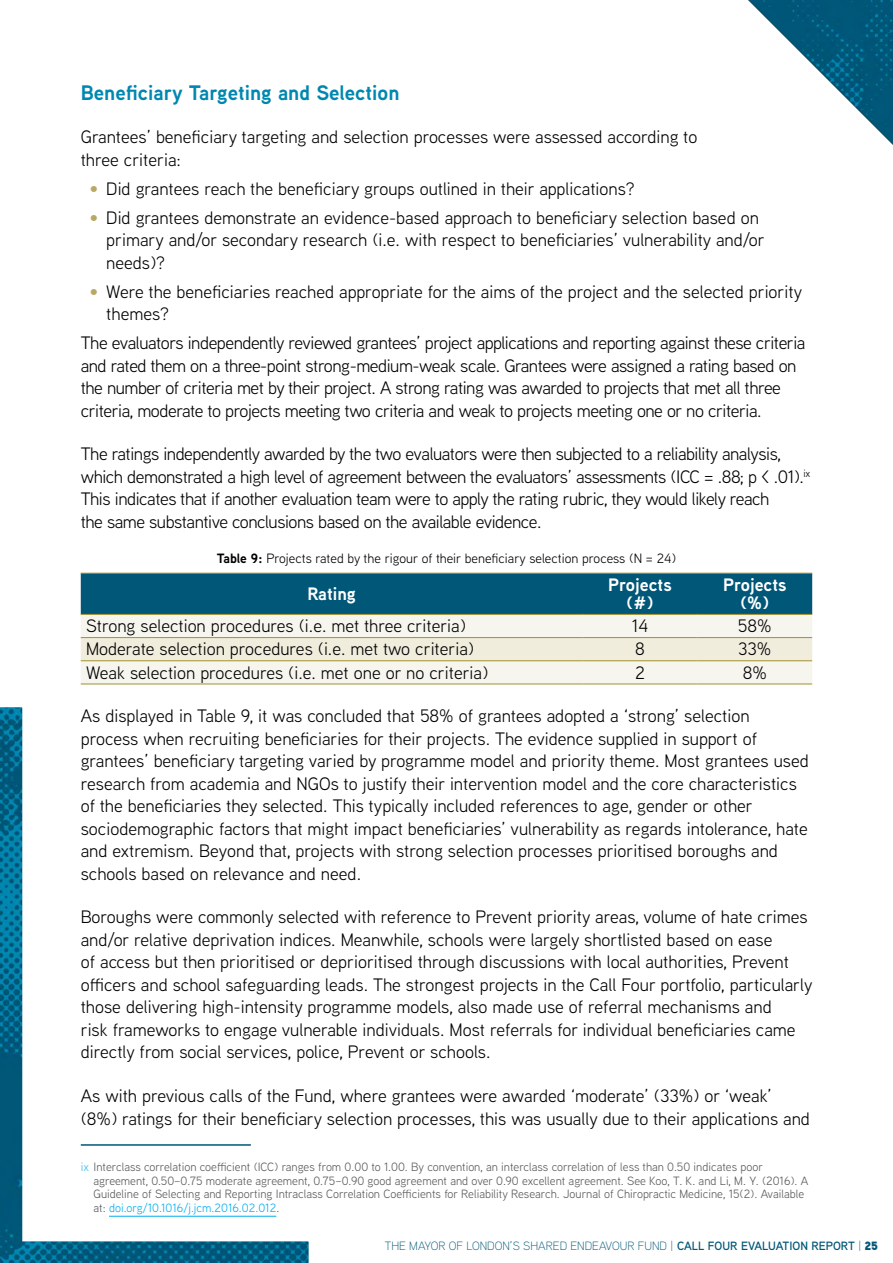
<style>
.page{position:relative;width:893px;height:1263px;background:#fff}
.page>*{position:absolute;margin:0;border:0;box-sizing:border-box;transform-origin:0 0}
.Paragraph_Body{font:700 21px "Aaux Next";color:#0087b0}
.Paragraph_Body-2{font:18px/22.5px "Aaux Next";color:#000}
.Paragraph_Body-3{font:18px/22.5px "Aaux Next";letter-spacing:-.025em;color:#000}
.Table_headers{font:700 18px/18px "Aaux Next";color:#fff;text-align:center}
.Caption-1mm_space{font:13.5px "Aaux Next";color:#000}
.FOOTNOTE_STYLE{font:12px/13.5px "Aaux Next";color:#58595b}
.t1{font:300 12px "Aaux Next";color:#005778}
.s1{font-weight:700;color:#b9a863}
.s2{font-weight:700}
.s3{color:#33bff2}
.s4{color:#00aeef}
.s5{font-weight:600}
.s6{font-weight:900}
</style>
<div class="page">
<img style="left:0;top:708px;width:308px;height:555px">
<img style="left:748px;top:0;width:145px;height:145px">
<div style="left:81px;top:574px;width:731px;height:40px;background:#005778"></div>
<div style="left:81px;top:615px;width:731px;height:69px;background:#f7f6ee"></div>
<div style="left:81px;top:638px;width:731px;height:22px;background:#f0eddd"></div>
<hr style="left:81px;top:573px;width:501px;height:1px;background:#a38f2e">
<hr style="left:582px;top:573px;width:115px;height:1px;background:#a38f2e">
<hr style="left:697px;top:573px;width:115px;height:1px;background:#a38f2e">
<hr style="left:81px;top:614px;width:501px;height:1px;background:#a38f2e">
<hr style="left:582px;top:614px;width:115px;height:1px;background:#a38f2e">
<hr style="left:697px;top:614px;width:115px;height:1px;background:#a38f2e">
<hr style="left:81px;top:684px;width:501px;height:1px;background:#a38f2e">
<hr style="left:582px;top:684px;width:115px;height:1px;background:#a38f2e">
<hr style="left:697px;top:684px;width:115px;height:1px;background:#a38f2e">
<hr style="left:81px;top:637px;width:501px;height:1px;background:#a38f2e">
<hr style="left:582px;top:637px;width:115px;height:1px;background:#a38f2e">
<hr style="left:697px;top:637px;width:115px;height:1px;background:#a38f2e">
<hr style="left:81px;top:660px;width:501px;height:1px;background:#a38f2e">
<hr style="left:582px;top:660px;width:115px;height:1px;background:#a38f2e">
<hr style="left:697px;top:660px;width:115px;height:1px;background:#a38f2e">
<hr style="left:81px;top:1144px;width:170px;height:2px;background:#005778">
<hr style="left:109px;top:1216px;width:167px;height:1px;background:#00aeef">
<p class="Paragraph_Body" style="left:81px;top:78px;width:320px">Beneficiary Targeting and Selection</p>
<p class="Paragraph_Body-2" style="left:81px;top:125px;width:618px">Grantees’ beneficiary targeting and selection processes were assessed according to three criteria:</p>
<p class="Paragraph_Body-2" style="left:89px;top:177px;width:547px"><span class="s1">•</span> Did grantees reach the beneficiary groups outlined in their applications?</p>
<p class="Paragraph_Body-2" style="left:106px;top:206px;width:660px;text-indent:-17px"><span class="s1">•</span> Did grantees demonstrate an evidence-based approach to beneficiary selection based on primary and/or secondary research (i.e. with respect to beneficiaries’ vulnerability and/or needs)?</p>
<p class="Paragraph_Body-2" style="left:106px;top:279px;width:697px;text-indent:-17px"><span class="s1">•</span> Were the beneficiaries reached appropriate for the aims of the project and the selected priority themes?</p>
<p class="Paragraph_Body-3" style="left:81px;top:331px;width:726px">The evaluators independently reviewed grantees’ project applications and reporting against these criteria and rated them on a three-point strong-medium-weak scale. Grantees were assigned a rating based on the number of criteria met by their project. A strong rating was awarded to projects that met all three criteria, moderate to projects meeting two criteria and weak to projects meeting one or no criteria.</p>
<p class="Paragraph_Body-3" style="left:81px;top:442px;width:731px">The ratings independently awarded by the two evaluators were then subjected to a reliability analysis, which demonstrated a high level of agreement between the evaluators’ assessments (ICC = .88; p &lt; .01).<sup>ix </sup>This indicates that if another evaluation team were to apply the rating rubric, they would likely reach<br>the same substantive conclusions based on the available evidence.</p>
<p class="Caption-1mm_space" style="left:217px;top:549px;width:461px"><span class="s2">Table 9:</span> Projects rated by the rigour of their beneficiary selection process (N = 24)</p>
<p class="Table_headers" style="left:307px;top:584px;width:50px">Rating</p>
<p class="Table_headers" style="left:608px;top:575px;width:65px">Projects (#)</p>
<p class="Table_headers" style="left:723px;top:575px;width:65px">Projects (%)</p>
<p class="Paragraph_Body-2" style="left:86px;top:614px;width:381px">Strong selection procedures (i.e. met three criteria)</p>
<p class="Paragraph_Body-2" style="left:632px;top:614px;width:18px">14</p>
<p class="Paragraph_Body-2" style="left:738px;top:614px;width:35px">58%</p>
<p class="Paragraph_Body-2" style="left:86px;top:637px;width:389px">Moderate selection procedures (i.e. met two criteria)</p>
<p class="Paragraph_Body-2" style="left:635px;top:637px;width:11px">8</p>
<p class="Paragraph_Body-2" style="left:738px;top:637px;width:35px">33%</p>
<p class="Paragraph_Body-2" style="left:86px;top:660px;width:404px">Weak selection procedures (i.e. met one or no criteria)</p>
<p class="Paragraph_Body-2" style="left:635px;top:660px;width:11px">2</p>
<p class="Paragraph_Body-2" style="left:743px;top:660px;width:26px">8%</p>
<p class="Paragraph_Body-2" style="left:81px;top:704px;width:729px">As displayed in Table 9, it was concluded that 58% of grantees adopted a ‘strong’ selection process when recruiting beneficiaries for their projects. The evidence supplied in support of grantees’ beneficiary targeting varied by programme model and priority theme. Most grantees used research from academia and NGOs to justify their intervention model and the core characteristics of the beneficiaries they selected. This typically included references to age, gender or other sociodemographic factors that might impact beneficiaries’ vulnerability as regards intolerance, hate and extremism. Beyond that, projects with strong selection processes prioritised boroughs and schools based on relevance and need.</p>
<p class="Paragraph_Body-2" style="left:81px;top:905px;width:733px">Boroughs were commonly selected with reference to Prevent priority areas, volume of hate crimes and/or relative deprivation indices. Meanwhile, schools were largely shortlisted based on ease<br>of access but then prioritised or deprioritised through discussions with local authorities, Prevent officers and school safeguarding leads. The strongest projects in the Call Four portfolio, particularly those delivering high-intensity programme models, also made use of referral mechanisms and<br>risk frameworks to engage vulnerable individuals. Most referrals for individual beneficiaries came directly from social services, police, Prevent or schools.</p>
<p class="Paragraph_Body-2" style="left:81px;top:1084px;width:731px">As with previous calls of the Fund, where grantees were awarded ‘moderate’ (33%) or ‘weak’ (8%) ratings for their beneficiary selection processes, this was usually due to their applications and</p>
<p class="FOOTNOTE_STYLE" style="left:94px;top:1160px;width:716px;text-indent:-13px"><span class="s3">ix</span> Interclass correlation coefficient (ICC) ranges from 0.00 to 1.00. By convention, an interclass correlation of less than 0.50 indicates poor agreement, 0.50–0.75 moderate agreement, 0.75–0.90 good agreement and over 0.90 excellent agreement. See Koo, T. K. and Li, M. Y. (2016). A Guideline of Selecting and Reporting Intraclass Correlation Coefficients for Reliability Research. Journal of Chiropractic Medicine, 15(2). Available at: <span class="s4">doi.org/10.1016/j.jcm.2016.02.012</span>.</p>
<p class="t1" style="left:385px;top:1238px;width:495px">THE MAYOR OF LONDON’S SHARED ENDEAVOUR FUND | <span class="s5">CALL FOUR EVALUATION REPORT</span> | <span class="s6">25</span></p>
</div>
